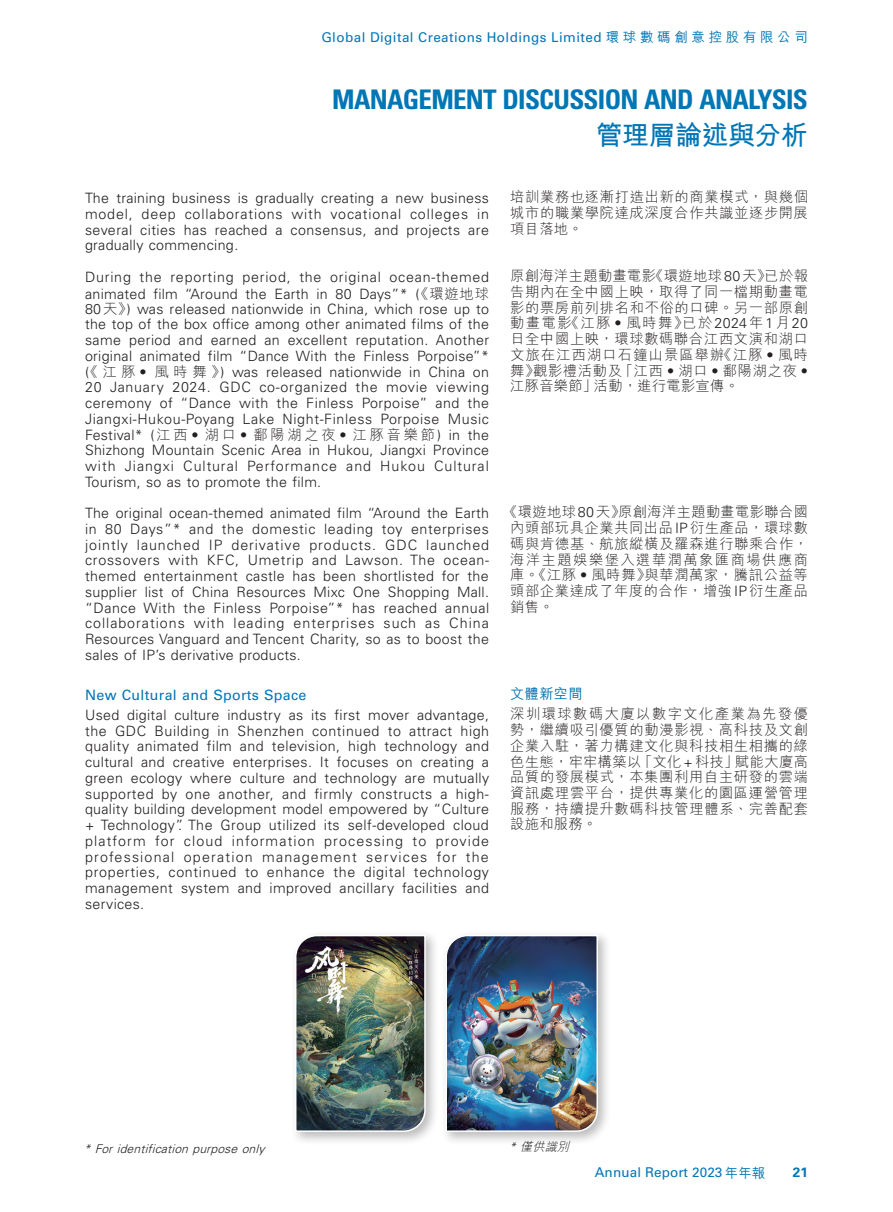
<style>
.page{position:relative;width:893px;height:1212px;background:#fff}
.page>*{position:absolute;margin:0;border:0;box-sizing:border-box;transform-origin:0 0}
.t1{font:700 condensed 27px "Univers LT Std";letter-spacing:-.025em;color:#0076b5}
.t2{font:700 27px "M Hei HK";letter-spacing:-.02em;color:#0076b5}
.t3{font:300 14.25px/15.8px "Univers LT Std";letter-spacing:.03em;color:#231f20;text-align:justify}
.t4{font:300 14.25px/15.8px "M Hei HK";letter-spacing:.05em;color:#231f20;text-align:justify}
.t5{font:14.25px "Univers LT Std";letter-spacing:.02em;color:#0076b5}
.t6{font:500 14.25px "M Hei HK";letter-spacing:.02em;color:#0076b5}
.t7{font:13.5px "Univers LT Std";letter-spacing:.03em;color:#0076b5}
.t8{font:13.5px "Univers LT Std";letter-spacing:.01em;color:#0076b5}
.t9{font:700 13.5px "Univers LT Std";color:#0076b5}
.t10{font:italic 300 12px "Univers LT Std";color:#231f20}
.t11{font:italic 300 12px "M Hei HK";color:#231f20}
.s1{font-family:"M Hei HK";font-weight:500}
.s2{font-family:"M Hei HK"}
.s3{font-family:"Univers LT Std"}
</style>
<div class="page">
<div style="left:290px;top:930px;width:149px;height:215px;background:#231f20;opacity:.3"></div>
<img style="left:294px;top:934px;width:132px;height:199px">
<div style="left:441px;top:930px;width:170px;height:215px;background:#231f20;opacity:.3"></div>
<img style="left:445px;top:934px;width:154px;height:199px">
<p class="t7" style="left:321px;top:29px;width:488px">Global Digital Creations Holdings Limited <span class="s1">環球數碼創意控股有限公司</span></p>
<h1 class="t1" style="left:332px;top:83px;width:477px">MANAGEMENT DISCUSSION AND ANALYSIS</h1>
<h1 class="t2" style="left:596px;top:116px;width:214px">管理層論述與分析</h1>
<p class="t3" style="left:85px;top:190px;width:405px">The training business is gradually creating a new business model, deep collaborations with vocational colleges in several cities has reached a consensus, and projects are gradually commencing.</p>
<p class="t3" style="left:84px;top:269px;width:407px">During the reporting period, the original ocean-themed animated film “Around the Earth in 80 Days”* (<span class="s2">《環遊地球</span>80<span class="s2">天》</span>) was released nationwide in China, which rose up to the top of the box office among other animated films of the same period and earned an excellent reputation. Another original animated film “Dance With the Finless Porpoise”*<span class="s2">《江豚</span> • <span class="s2">風時舞》</span>) was released nationwide in China on</p>
<p class="t3" style="left:85px;top:364px;width:406px;text-align:left">(<br>20 January 2024. GDC co-organized the movie viewing ceremony of “Dance with the Finless Porpoise” and the Jiangxi-Hukou-Poyang Lake Night-Finless Porpoise Music Festival* (<span class="s2">江西</span>• <span class="s2">湖口</span>• <span class="s2">鄱陽湖之夜</span>• <span class="s2">江豚音樂節</span>) in the</p>
<p class="t3" style="left:85px;top:442px;width:405px">Shizhong Mountain Scenic Area in Hukou, Jiangxi Province with Jiangxi Cultural Performance and Hukou Cultural Tourism, so as to promote the film.</p>
<p class="t3" style="left:85px;top:505px;width:406px">The original ocean-themed animated film “Around the Earth in 80 Days”* and the domestic leading toy enterprises jointly launched IP derivative products. GDC launched crossovers with KFC, Umetrip and Lawson. The ocean&shy;themed entertainment castle has been shortlisted for the supplier list of China Resources Mixc One Shopping Mall. “Dance With the Finless Porpoise”* has reached annual collaborations with leading enterprises such as China Resources Vanguard and Tencent Charity, so as to boost the sales of IP’s derivative products.</p>
<p class="t5" style="left:85px;top:686px;width:223px">New Cultural and Sports Space</p>
<p class="t3" style="left:85px;top:707px;width:406px">Used digital culture industry as its first mover advantage, the GDC Building in Shenzhen continued to attract high quality animated film and television, high technology and cultural and creative enterprises. It focuses on creating a green ecology where culture and technology are mutually supported by one another, and firmly constructs a high&shy;quality building development model empowered by “Culture + Technology”. The Group utilized its self-developed cloud platform for cloud information processing to provide professional operation management services for the properties, continued to enhance the digital technology management system and improved ancillary facilities and services.</p>
<p class="t4" style="left:510px;top:189px;width:299px">培訓業務也逐漸打造出新的商業模式，與幾個城市的職業學院達成深度合作共識並逐步開展項目落地。</p>
<p class="t4" style="left:510px;top:268px;width:299px">原創海洋主題動畫電影《環遊地球<span class="s3">80</span>天》已於報告期內在全中國上映，取得了同一檔期動畫電影的票房前列排名和不俗的口碑。另一部原創動畫電影《江豚 <span class="s3">•</span> 風時舞》已於<span class="s3">2024</span>年<span class="s3">1</span>月<span class="s3">20</span>日全中國上映，環球數碼聯合江西文演和湖口文旅在江西湖口石鐘山景區舉辦《江豚 <span class="s3">•</span> 風時舞》觀影禮活動及「江西 <span class="s3">•</span> 湖口 <span class="s3">•</span> 鄱陽湖之夜 <span class="s3">•</span>江豚音樂節」活動，進行電影宣傳。</p>
<p class="t4" style="left:510px;top:504px;width:299px;text-indent:-7px">《環遊地球<span class="s3">80</span>天》原創海洋主題動畫電影聯合國內頭部玩具企業共同出品<span class="s3">IP</span>衍生產品，環球數碼與肯德基、航旅縱橫及羅森進行聯乘合作，海洋主題娛樂堡入選華潤萬象匯商場供應商庫。《江豚 <span class="s3">•</span> 風時舞》與華潤萬家，騰訊公益等頭部企業達成了年度的合作，增強<span class="s3">IP</span>衍生產品銷售。</p>
<p class="t6" style="left:510px;top:684px;width:74px">文體新空間</p>
<p class="t4" style="left:510px;top:706px;width:299px">深圳環球數碼大廈以數字文化產業為先發優勢，繼續吸引優質的動漫影視、高科技及文創企業入駐，著力構建文化與科技相生相攜的綠色生態，牢牢構築以「文化<span class="s3">+</span>科技」賦能大廈高品質的發展模式，本集團利用自主研發的雲端資訊處理雲平台，提供專業化的園區運營管理服務，持續提升數碼科技管理體系、完善配套設施和服務。</p>
<p class="t10" style="left:84px;top:1141px;width:186px">* Foridentification purpose only</p>
<p class="t11" style="left:509px;top:1140px;width:65px"><span class="s3">*</span> 僅供識別</p>
<p class="t8" style="left:595px;top:1164px;width:172px">Annual Report 2023 <span class="s1">年年報</span></p>
<p class="t9" style="left:793px;top:1164px;width:17px">21</p>
</div>
